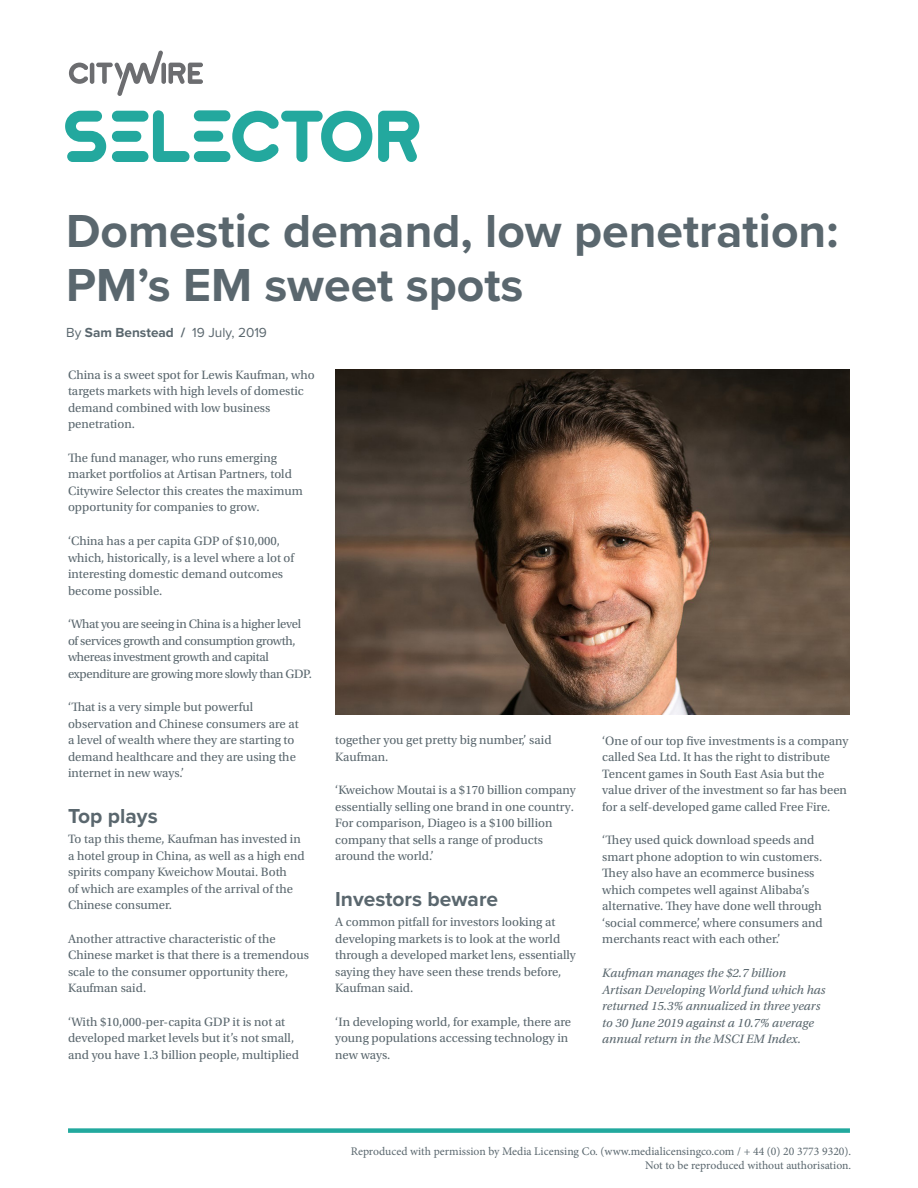
<style>
.page{position:relative;width:918px;height:1188px;background:#fff}
.page>*{position:absolute;margin:0;border:0;box-sizing:border-box;transform-origin:0 0}
.t1{font:700 48px/54px "Proxima Nova";color:#5a676e}
.Sub_head{font:700 21px "Proxima Nova";color:#5a676e}
.t2{font:13.65px "Proxima Nova";color:#5a676e}
.Body_copy{font:12.75px/16.5px "Utopia Std";color:#5a676e}
.Body_copy-2{font:italic 12.75px/16.5px "Utopia Std";color:#5a676e}
.Body_copy-3{font:12.75px/16.5px "Utopia Std";letter-spacing:-.025em;color:#5a676e}
.t3{font:11.7px "Minion Pro";color:#5a676e}
.s1{font-weight:700}
</style>
<div class="page">
<svg style="left:69px;top:51px;width:134px;height:45px"></svg>
<svg style="left:65px;top:110px;width:354px;height:52px"></svg>
<div style="left:68px;top:1128px;width:782px;height:5px;background:#22a99e"></div>
<img style="left:335px;top:370px;width:515px;height:344px">
<p class="t1" style="left:66px;top:203px;width:774px">Domestic demand, low penetration:<br>PM’s EM sweet spots</p>
<p class="t2" style="left:66px;top:322px;width:202px">By <span class="s1">Sam Benstead /</span> 19 July, 2019</p>
<p class="Body_copy" style="left:68px;top:367px;width:248px">China is a sweet spot for Lewis Kaufman, who targets markets with high levels of domestic demand combined with low business penetration.</p>
<p class="Body_copy" style="left:68px;top:450px;width:236px">The fund manager, who runs emerging market portfolios at Artisan Partners, told Citywire Selector this creates the maximum opportunity for companies to grow.</p>
<p class="Body_copy" style="left:68px;top:533px;width:228px">‘China has a per capita GDP of $10,000, which, historically, is a level where a lot of interesting domestic demand outcomes become possible.</p>
<p class="Body_copy-3" style="left:68px;top:616px;width:245px">‘What you are seeing in China is a higher level of services growth and consumption growth, whereas investment growth and capital expenditure are growing more slowly than GDP.</p>
<p class="Body_copy" style="left:68px;top:699px;width:232px">‘That is a very simple but powerful observation and Chinese consumers are at a level of wealth where they are starting to demand healthcare and they are using the internet in new ways.’</p>
<p class="Sub_head" style="left:68px;top:800px;width:91px">Top plays</p>
<p class="Body_copy" style="left:68px;top:831px;width:238px">To tap this theme, Kaufman has invested in a hotel group in China, as well as a high end spirits company Kweichow Moutai. Both<br>of which are examples of the arrival of the Chinese consumer.</p>
<p class="Body_copy" style="left:68px;top:931px;width:242px">Another attractive characteristic of the Chinese market is that there is a tremendous scale to the consumer opportunity there, Kaufman said.</p>
<p class="Body_copy" style="left:68px;top:1014px;width:233px">‘With $10,000-per-capita GDP it is not at developed market levels but it’s not small, and you have 1.3 billion people, multiplied</p>
<p class="Body_copy" style="left:335px;top:732px;width:218px">together you get pretty big number,’ said<br>Kaufman.</p>
<p class="Body_copy" style="left:335px;top:782px;width:242px">‘Kweichow Moutai is a $170 billion company essentially selling one brand in one country.<br>For comparison, Diageo is a $100 billion company that sells a range of products around the world.’</p>
<p class="Sub_head" style="left:335px;top:883px;width:165px">Investors beware</p>
<p class="Body_copy" style="left:335px;top:914px;width:242px">A common pitfall for investors looking at developing markets is to look at the world through a developed market lens, essentially saying they have seen these trends before, Kaufman said.</p>
<p class="Body_copy" style="left:335px;top:1014px;width:237px">‘In developing world, for example, there are young populations accessing technology in new ways.</p>
<p class="Body_copy" style="left:602px;top:733px;width:248px">‘One of our top five investments is a company called Sea Ltd. It has the right to distribute Tencent games in South East Asia but the value driver of the investment so far has been for a self-developed game called Free Fire.</p>
<p class="Body_copy" style="left:602px;top:832px;width:222px">‘They used quick download speeds and smart phone adoption to win customers.<br>They also have an ecommerce business which competes well against Alibaba’s alternative. They have done well through ‘social commerce’, where consumers and merchants react with each other.’</p>
<p class="Body_copy-2" style="left:602px;top:965px;width:225px">Kaufman manages the $2.7 billion Artisan Developing World fund which has returned 15.3% annualized in three years to 30 June 2019 against a 10.7% average annual return in the MSCI EM Index.</p>
<p class="t3" style="left:351px;top:1143px;width:502px">Reproduced with permission by Media Licensing Co. (www.medialicensingco.com / + 44 (0) 20 3773 9320).</p>
<p class="t3" style="left:645px;top:1157px;width:208px">Not to be reproduced without authorisation.</p>
</div>
